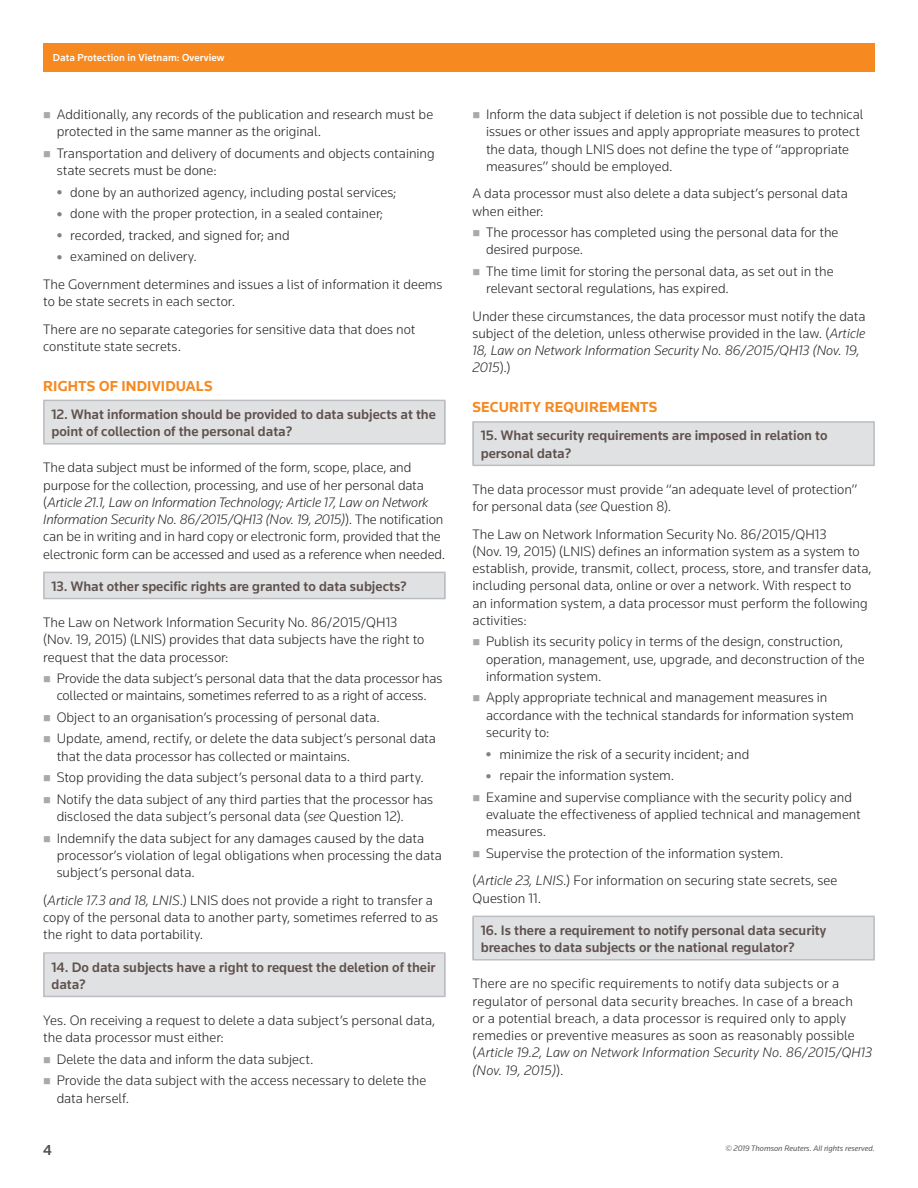
<style>
.page{position:relative;width:918px;height:1188px;background:#fff}
.page>*{position:absolute;margin:0;border:0;box-sizing:border-box;transform-origin:0 0}
.t1{font:700 15px "Knowledge";letter-spacing:.01em;color:#f6891f}
.t2{font:500 15px "Knowledge";color:#4b4c4d}
.t3{font:300 14.25px/17.2px "Knowledge";color:#231f20}
.t4{font:500 14.25px/17.2px "Knowledge";color:#5f514d}
.t5{font:500 10.5px "Knowledge";letter-spacing:.01em;color:#fff}
.t6{font:italic 8.25px "Knowledge";color:#57585a}
.s1{font-style:italic}
</style>
<div class="page">
<div style="left:43px;top:43px;width:832px;height:29px;background:#f6891f"></div>
<div style="left:43px;top:401px;width:403px;height:43px;background:#e0e1e3"></div>
<div style="left:43px;top:400px;width:403px;height:45px;border:2px solid #bcbdc0"></div>
<div style="left:43px;top:573px;width:403px;height:26px;background:#e0e1e3"></div>
<div style="left:43px;top:572px;width:403px;height:27px;border:2px solid #bcbdc0"></div>
<div style="left:43px;top:954px;width:403px;height:42px;background:#e0e1e3"></div>
<div style="left:43px;top:952px;width:403px;height:45px;border:2px solid #bcbdc0"></div>
<div style="left:472px;top:423px;width:403px;height:42px;background:#e0e1e3"></div>
<div style="left:472px;top:421px;width:403px;height:45px;border:2px solid #bcbdc0"></div>
<div style="left:472px;top:917px;width:403px;height:43px;background:#e0e1e3"></div>
<div style="left:472px;top:916px;width:403px;height:45px;border:2px solid #bcbdc0"></div>
<p class="t5" style="left:53px;top:51px;width:173px">Data Protection in Vietnam: Overview</p>
<p class="t3" style="left:57px;top:105px;width:378px">Additionally, any records of the publication and research must be protected in the same manner as the original.</p>
<p class="t3" style="left:57px;top:144px;width:380px">Transportation and delivery of documents and objects containing state secrets must be done:</p>
<p class="t3" style="left:70px;top:181px;width:328px;line-height:21.6px">done by an authorized agency, including postal services; done with the proper protection, in a sealed container; recorded, tracked, and signed for; and<br>examined on delivery.</p>
<p class="t3" style="left:43px;top:275px;width:401px">The Government determines and issues a list of information it deems to be state secrets in each sector.</p>
<p class="t3" style="left:43px;top:320px;width:374px">There are no separate categories for sensitive data that does not constitute state secrets.</p>
<p class="t1" style="left:43px;top:377px;width:171px">RIGHTS OF INDIVIDUALS</p>
<p class="t4" style="left:51px;top:405px;width:386px">12. What information should be provided to data subjects at the point of collection of the personal data?</p>
<p class="t3" style="left:43px;top:459px;width:404px">The data subject must be informed of the form, scope, place, and purpose for the collection, processing, and use of her personal data (<span class="s1">Article 21.1, Law on Information Technology; Article 17, Law on Network Information Security No. 86/2015/QH13 (Nov. 19, 2015)</span>). The notification can be in writing and in hard copy or electronic form, provided that the electronic form can be accessed and used as a reference when needed.</p>
<p class="t4" style="left:51px;top:577px;width:357px">13. What other specific rights are granted to data subjects?</p>
<p class="t3" style="left:43px;top:613px;width:383px">The Law on Network Information Security No. 86/2015/QH13 (Nov. 19, 2015) (LNIS) provides that data subjects have the right to request that the data processor:</p>
<p class="t3" style="left:57px;top:669px;width:387px">Provide the data subject’s personal data that the data processor has collected or maintains, sometimes referred to as a right of access.</p>
<p class="t3" style="left:57px;top:706px;width:381px;line-height:21.6px">Object to an organisation’s processing of personal data.<br>Update, amend, rectify, or delete the data subject’s personal data</p>
<p class="t3" style="left:57px;top:745px;width:378px;line-height:21.6px">that the data processor has collected or maintains.<br>Stop providing the data subject’s personal data to a third party.<br>Notify the data subject of any third parties that the processor has</p>
<p class="t3" style="left:57px;top:805px;width:369px;line-height:21.6px">disclosed the data subject’s personal data (<span class="s1">see</span> Question 12).<br>Indemnify the data subject for any damages caused by the data</p>
<p class="t3" style="left:57px;top:846px;width:387px">processor’s violation of legal obligations when processing the data subject’s personal data.</p>
<p class="t3" style="left:43px;top:891px;width:396px">(<span class="s1">Article 17.3 and 18, LNIS</span>.) LNIS does not provide a right to transfer a copy of the personal data to another party, sometimes referred to as the right to data portability.</p>
<p class="t4" style="left:51px;top:958px;width:386px">14. Do data subjects have a right to request the deletion of their data?</p>
<p class="t3" style="left:43px;top:1011px;width:394px">Yes. On receiving a request to delete a data subject’s personal data, the data processor must either:</p>
<p class="t3" style="left:57px;top:1048px;width:371px;line-height:21.6px">Delete the data and inform the data subject.<br>Provide the data subject with the access necessary to delete the</p>
<p class="t3" style="left:57px;top:1089px;width:74px">data herself.</p>
<p class="t3" style="left:486px;top:105px;width:379px">Inform the data subject if deletion is not possible due to technical issues or other issues and apply appropriate measures to protect the data, though LNIS does not define the type of “appropriate measures” should be employed.</p>
<p class="t3" style="left:473px;top:185px;width:377px">A data processor must also delete a data subject’s personal data when either:</p>
<p class="t3" style="left:486px;top:224px;width:354px">The processor has completed using the personal data for the desired purpose.</p>
<p class="t3" style="left:486px;top:262px;width:349px">The time limit for storing the personal data, as set out in the relevant sectoral regulations, has expired.</p>
<p class="t3" style="left:473px;top:307px;width:395px">Under these circumstances, the data processor must notify the data subject of the deletion, unless otherwise provided in the law. (<span class="s1">Article 18, Law on Network Information Security No. 86/2015/QH13 (Nov. 19, 2015</span>).)</p>
<p class="t1" style="left:472px;top:398px;width:187px">SECURITY REQUIREMENTS</p>
<p class="t4" style="left:481px;top:427px;width:348px">15. What security requirements are imposed in relation to personal data?</p>
<p class="t3" style="left:472px;top:480px;width:387px">The data processor must provide “an adequate level of protection” for personal data (<span class="s1">see</span> Question 8).</p>
<p class="t3" style="left:472px;top:525px;width:401px">The Law on Network Information Security No. 86/2015/QH13<br>(Nov. 19, 2015) (LNIS) defines an information system as a system to establish, provide, transmit, collect, process, store, and transfer data, including personal data, online or over a network. With respect to<br>an information system, a data processor must perform the following activities:</p>
<p class="t3" style="left:486px;top:633px;width:380px">Publish its security policy in terms of the design, construction, operation, management, use, upgrade, and deconstruction of the information system.</p>
<p class="t3" style="left:486px;top:689px;width:369px">Apply appropriate technical and management measures in accordance with the technical standards for information system security to:</p>
<p class="t3" style="left:500px;top:745px;width:251px">minimize the risk of a security incident; and</p>
<p class="t3" style="left:500px;top:767px;width:176px">repair the information system.</p>
<p class="t3" style="left:486px;top:788px;width:368px">Examine and supervise compliance with the security policy and</p>
<p class="t3" style="left:486px;top:805px;width:376px">evaluate the effectiveness of applied technical and management measures.</p>
<p class="t3" style="left:473px;top:839px;width:366px;line-height:27.5px;text-indent:13px">Supervise the protection of the information system.<br>(<span class="s1">Article 23, LNIS</span>.) For information on securing state secrets, see</p>
<p class="t3" style="left:473px;top:889px;width:70px">Question 11.</p>
<p class="t4" style="left:481px;top:921px;width:347px">16. Is there a requirement to notify personal data security breaches to data subjects or the national regulator?</p>
<p class="t3" style="left:473px;top:975px;width:401px">There are no specific requirements to notify data subjects or a regulator of personal data security breaches. In case of a breach<br>or a potential breach, a data processor is required only to apply remedies or preventive measures as soon as reasonably possible (<span class="s1">Article 19.2, Law on Network Information Security No. 86/2015/QH13 (Nov. 19, 2015)</span>).</p>
<p class="t2" style="left:43px;top:1141px;width:10px">4</p>
<p class="t6" style="left:725px;top:1143px;width:151px">© 2019 Thomson Reuters. All rights reserved.</p>
</div>
